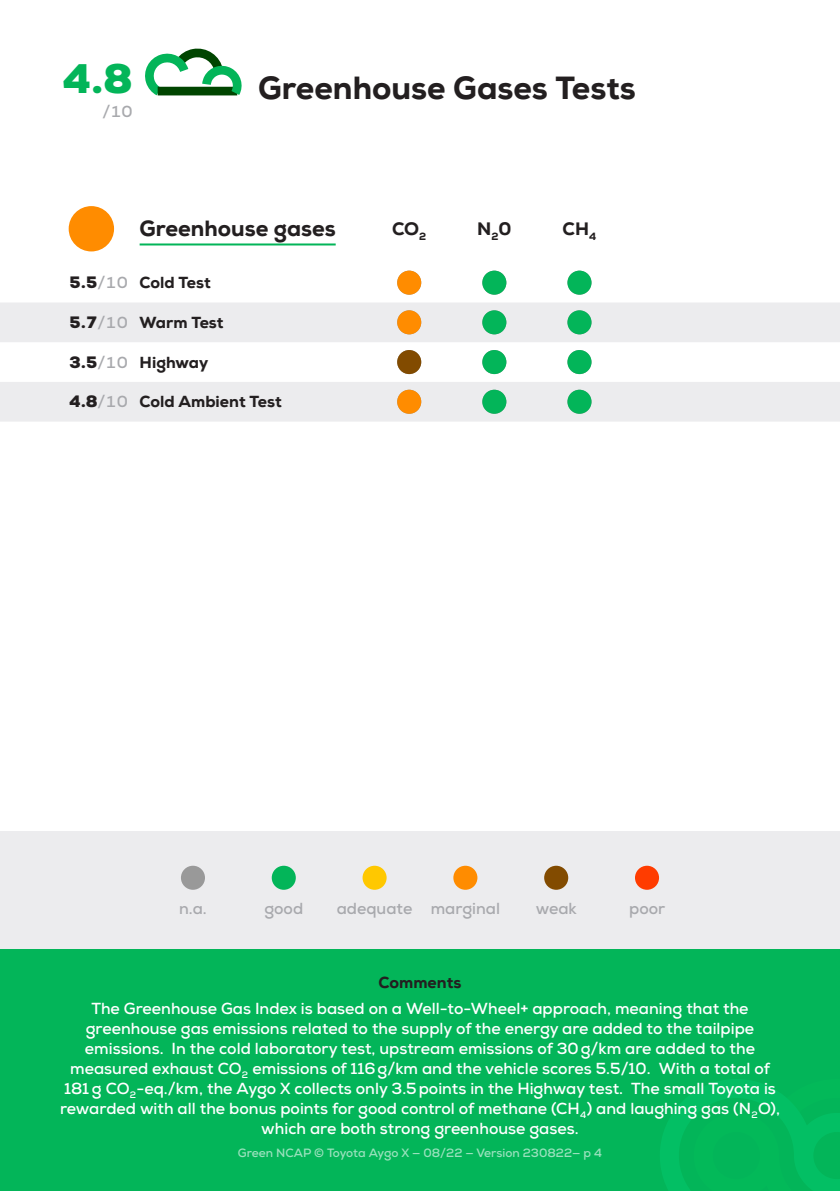
<style>
.page{position:relative;width:840px;height:1191px;background:#fff}
.page>*{position:absolute;margin:0;border:0;box-sizing:border-box;transform-origin:0 0}
.t1{font:900 40px "Nexa";color:#03b559}
.Testtitle{font:800 32px "Nexa";color:#231f20}
.TestSubtitle{font:800 22px "Nexa";color:#231f20}
.TestCategory{font:800 18px "Nexa";color:#231f20}
.CommentsBody{font:700 16px/20px "Nexa";color:#fff;text-align:center}
.Testname{font:800 16px "Nexa";color:#231f20}
.t2{font:700 16px "Nexa";color:#a8a9ad}
.t3{font:900 16px "Nexa";color:#231f20}
.CommentsTitle{font:800 16px "Nexa";color:#231f20}
.Version{font:700 12px "Nexa";color:#9ae1bd}
.s1{font-weight:700;color:#a8a9ad}
</style>
<div class="page">
<div style="left:0;top:948px;width:839px;height:243px;background:#03b559"></div>
<div style="left:0;top:831px;width:839px;height:117px;background:#ececee"></div>
<svg style="left:660px;top:1079px;width:179px;height:112px"></svg>
<div style="left:181px;top:865px;width:24px;height:24px;background:#999;border-radius:50%"></div>
<div style="left:271px;top:865px;width:24px;height:24px;background:#03b559;border-radius:50%"></div>
<div style="left:362px;top:865px;width:24px;height:24px;background:#ffc800;border-radius:50%"></div>
<div style="left:453px;top:865px;width:24px;height:24px;background:#ff8c00;border-radius:50%"></div>
<div style="left:544px;top:865px;width:24px;height:24px;background:#824b00;border-radius:50%"></div>
<div style="left:634px;top:865px;width:24px;height:24px;background:#ff3c00;border-radius:50%"></div>
<svg style="left:0;top:303px;width:839px;height:118px;fill:#ececee"></svg>
<svg style="left:69px;top:206px;width:45px;height:45px;fill:#ff8c00"></svg>
<hr style="left:139px;top:243px;width:196px;height:2px;background:#03b559">
<svg style="left:397px;top:271px;width:24px;height:24px"></svg>
<svg style="left:482px;top:271px;width:24px;height:24px"></svg>
<div style="left:567px;top:271px;width:24px;height:24px;background:#03b559"></div>
<svg style="left:397px;top:310px;width:24px;height:24px"></svg>
<svg style="left:482px;top:310px;width:24px;height:24px"></svg>
<div style="left:567px;top:310px;width:24px;height:24px;background:#03b559"></div>
<svg style="left:397px;top:350px;width:24px;height:24px"></svg>
<svg style="left:482px;top:350px;width:24px;height:24px"></svg>
<svg style="left:567px;top:350px;width:24px;height:24px"></svg>
<svg style="left:397px;top:390px;width:24px;height:24px"></svg>
<svg style="left:482px;top:390px;width:24px;height:24px"></svg>
<div style="left:567px;top:390px;width:24px;height:24px;background:#03b559"></div>
<svg style="left:145px;top:48px;width:94px;height:48px"></svg>
<p class="t1" style="left:63px;top:52px;width:71px">4.8</p>
<p class="t2" style="left:102px;top:101px;width:32px">/10</p>
<p class="Testtitle" style="left:258px;top:68px;width:379px">Greenhouse Gases Tests</p>
<p class="TestSubtitle" style="left:139px;top:215px;width:197px">Greenhouse gases</p>
<p class="TestCategory" style="left:392px;top:217px;width:36px">CO<sub>2</sub></p>
<p class="TestCategory" style="left:477px;top:217px;width:36px">N<sub>2</sub>0</p>
<p class="TestCategory" style="left:562px;top:217px;width:35px">CH<sub>4</sub></p>
<p class="t3" style="left:69px;top:272px;width:60px">5.5<span class="s1">/10</span></p>
<p class="Testname" style="left:139px;top:272px;width:73px">Cold Test</p>
<p class="t3" style="left:69px;top:312px;width:60px">5.7<span class="s1">/10</span></p>
<p class="Testname" style="left:139px;top:312px;width:85px">Warm Test</p>
<p class="t3" style="left:69px;top:351px;width:60px">3.5<span class="s1">/10</span></p>
<p class="Testname" style="left:139px;top:352px;width:70px">Highway</p>
<p class="t3" style="left:69px;top:391px;width:60px">4.8<span class="s1">/10</span></p>
<p class="Testname" style="left:139px;top:391px;width:143px">Cold Ambient Test</p>
<p class="t2" style="left:179px;top:898px;width:29px">n.a.</p>
<p class="t2" style="left:264px;top:898px;width:40px">good</p>
<p class="t2" style="left:336px;top:898px;width:165px">adequate marginal</p>
<p class="t2" style="left:535px;top:898px;width:43px">weak</p>
<p class="t2" style="left:628px;top:898px;width:38px">poor</p>
<p class="CommentsTitle" style="left:378px;top:972px;width:84px">Comments</p>
<p class="CommentsBody" style="left:60px;top:998px;width:721px">The Greenhouse Gas Index is based on a Well-to-Wheel+ approach, meaning that the greenhouse gas emissions related to the supply of the energy are added to the tailpipe emissions. In the cold laboratory test, upstream emissions of 30g/km are added to the measured exhaust CO<sub>2</sub> emissions of 116g/km and the vehicle scores 5.5/10. With a total of 181 g CO<sub>2</sub>-eq./km, the Aygo X collects only 3.5points in the Highway test. The small Toyota is rewarded with all the bonus points for good control of methane (CH<sub>4</sub>) and laughing gas (N<sub>2</sub>O), which are both strong greenhouse gases.</p>
<p class="Version" style="left:238px;top:1145px;width:365px">Green NCAP © Toyota Aygo X — 08/22 — Version 230822— p 4</p>
</div>
